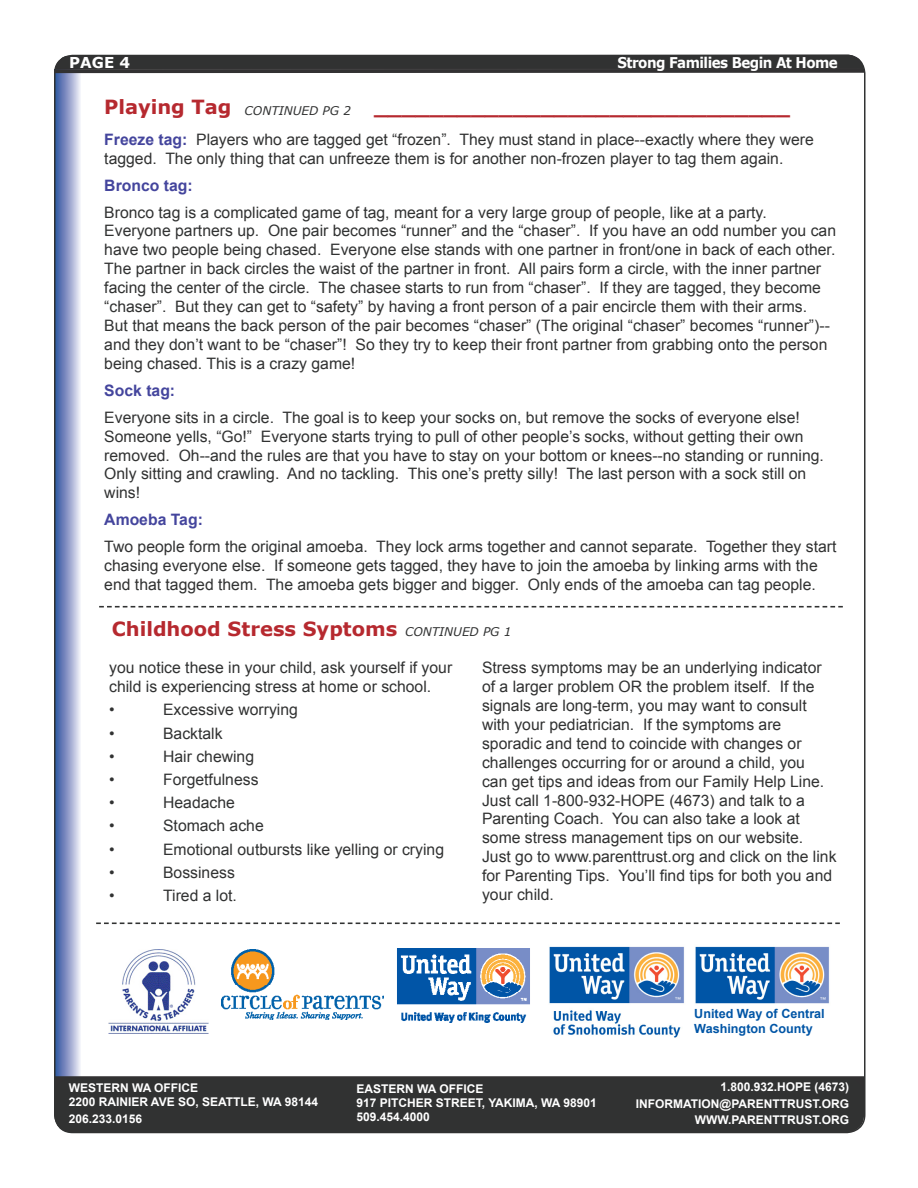
<style>
.page{position:relative;width:918px;height:1188px;background:#fff}
.page>*{position:absolute;margin:0;border:0;box-sizing:border-box;transform-origin:0 0}
.News_Header_Rd{font:700 19.5px "Verdana";color:#b6292f}
.News_Text{font:15.75px/18.9px "Arial";color:#313232}
.News_Text-2{font:700 15.75px "Arial";color:#44459d}
.News_Header_Gry_Caps{font:700 15px "Verdana";color:#fff}
.t1{font:700 14.85px "Verdana";letter-spacing:-.04em;color:#fff;scale:.91 1}
.t2{font:700 12.6px/15.1px "Arial";color:#0055a6}
.News_Header_Gry_Caps-2{font:700 12px "Arial";color:#fff}
.News_Header_Gry_Caps-3{font:italic 12px "Verdana";color:#313232}
.s1{font-weight:700;color:#44459d}
</style>
<div class="page">
<svg style="left:57px;top:73px;width:24px;height:1003px;background:#8394c4"></svg>
<svg style="left:57px;top:71px;width:806px;height:2px;background:#3a393a"></svg>
<svg style="left:54px;top:54px;width:809px;height:17px;background:#3b3c3c"></svg>
<div style="left:55px;top:1076px;width:810px;height:30px;background:#323132"></div>
<div style="left:54px;top:1078px;width:810px;height:54px;background:#313232;border-radius:18px"></div>
<svg style="left:96px;top:922px;width:744px;height:2px"></svg>
<img style="left:549px;top:946px;width:135px;height:92px">
<img style="left:108px;top:949px;width:101px;height:85px">
<img style="left:397px;top:948px;width:133px;height:75px">
<img style="left:222px;top:950px;width:162px;height:69px">
<img style="left:695px;top:946px;width:134px;height:58px">
<svg style="left:99px;top:606px;width:744px;height:2px"></svg>
<p class="News_Header_Gry_Caps" style="left:69px;top:53px;width:62px">page 4</p>
<p class="News_Header_Rd" style="left:104px;top:94px;width:129px">Playing Tag</p>
<p class="News_Header_Gry_Caps-3" style="left:245px;top:103px;width:108px">CONTINUED PG 2</p>
<p class="t1" style="left:617px;top:53px;width:244px">Strong Families Begin At Home</p>
<p class="News_Header_Rd" style="left:374px;top:94px;width:417px">______________________________</p>
<p class="News_Text" style="left:104px;top:130px;width:711px"><span class="s1">Freeze tag:</span> Players who are tagged get “frozen”. They must stand in place--exactly where they were tagged. The only thing that can unfreeze them is for another non-frozen player to tag them again.</p>
<p class="News_Text-2" style="left:104px;top:175px;width:90px">Bronco tag:</p>
<p class="News_Text" style="left:104px;top:203px;width:733px">Bronco tag is a complicated game of tag, meant for a very large group of people, like at a party.<br>Everyone partners up. One pair becomes “runner” and the “chaser”. If you have an odd number you can have two people being chased. Everyone else stands with one partner in front/one in back of each other.<br>The partner in back circles the waist of the partner in front. All pairs form a circle, with the inner partner facing the center of the circle. The chasee starts to run from “chaser”. If they are tagged, they become “chaser”. But they can get to “safety” by having a front person of a pair encircle them with their arms.<br>But that means the back person of the pair becomes “chaser” (The original “chaser” becomes “runner”)-- and they don’t want to be “chaser”! So they try to keep their front partner from grabbing onto the person being chased. This is a crazy game!</p>
<p class="News_Text-2" style="left:104px;top:380px;width:72px">Sock tag:</p>
<p class="News_Text" style="left:104px;top:408px;width:721px">Everyone sits in a circle. The goal is to keep your socks on, but remove the socks of everyone else!<br>Someone yells, “Go!” Everyone starts trying to pull of other people’s socks, without getting their own removed. Oh--and the rules are that you have to stay on your bottom or knees--no standing or running.<br>Only sitting and crawling. And no tackling. This one’s pretty silly! The last person with a sock still on wins!</p>
<p class="News_Text-2" style="left:104px;top:509px;width:100px">Amoeba Tag:</p>
<p class="News_Text" style="left:104px;top:538px;width:734px">Two people form the original amoeba. They lock arms together and cannot separate. Together they start chasing everyone else. If someone gets tagged, they have to join the amoeba by linking arms with the end that tagged them. The amoeba gets bigger and bigger. Only ends of the amoeba can tag people.</p>
<p class="News_Header_Gry_Caps-3" style="left:405px;top:624px;width:108px">CONTINUED PG 1</p>
<p class="News_Header_Rd" style="left:112px;top:616px;width:287px">Childhood Stress Syptoms</p>
<p class="News_Text" style="left:109px;top:658px;width:345px">you notice these in your child, ask yourself if your child is experiencing stress at home or school.</p>
<p class="News_Text" style="left:109px;top:701px;width:7px">•</p>
<p class="News_Text" style="left:163px;top:701px;width:136px">Excessive worrying</p>
<p class="News_Text" style="left:109px;top:724px;width:7px">•</p>
<p class="News_Text" style="left:163px;top:724px;width:61px">Backtalk</p>
<p class="News_Text" style="left:109px;top:747px;width:7px">•</p>
<p class="News_Text" style="left:163px;top:747px;width:93px">Hair chewing</p>
<p class="News_Text" style="left:109px;top:770px;width:7px">•</p>
<p class="News_Text" style="left:163px;top:770px;width:97px">Forgetfulness</p>
<p class="News_Text" style="left:109px;top:793px;width:7px">•</p>
<p class="News_Text" style="left:163px;top:793px;width:73px">Headache</p>
<p class="News_Text" style="left:109px;top:817px;width:7px">•</p>
<p class="News_Text" style="left:163px;top:817px;width:102px">Stomach ache</p>
<p class="News_Text" style="left:109px;top:840px;width:7px">•</p>
<p class="News_Text" style="left:163px;top:840px;width:282px">Emotional outbursts like yelling or crying</p>
<p class="News_Text" style="left:109px;top:863px;width:7px">•</p>
<p class="News_Text" style="left:163px;top:863px;width:73px">Bossiness</p>
<p class="News_Text" style="left:109px;top:886px;width:7px">•</p>
<p class="News_Text" style="left:163px;top:886px;width:75px">Tired a lot.</p>
<p class="News_Text" style="left:482px;top:658px;width:356px">Stress symptoms may be an underlying indicator of a larger problem OR the problem itself. If the signals are long-term, you may want to consult with your pediatrician. If the symptoms are sporadic and tend to coincide with changes or challenges occurring for or around a child, you<br>can get tips and ideas from our Family Help Line.<br>Just call 1-800-932-HOPE (4673) and talk to a Parenting Coach. You can also take a look at some stress management tips on our website.<br>Just go to www.parenttrust.org and click on the link for Parenting Tips. You’ll find tips for both you and your child.</p>
<p class="News_Header_Gry_Caps-2" style="left:69px;top:1079px;width:131px">WESTERN WA OFFICE</p>
<p class="News_Header_Gry_Caps-2" style="left:69px;top:1094px;width:251px">2200 RAINIER AVE SO, SEATTLE, WA 98144</p>
<p class="News_Header_Gry_Caps-2" style="left:69px;top:1110px;width:75px">206.233.0156</p>
<p class="News_Header_Gry_Caps-2" style="left:357px;top:1080px;width:18px">Eastern</p>
<p class="News_Header_Gry_Caps-2" style="left:417px;top:1080px;width:31px">Wa office</p>
<p class="News_Header_Gry_Caps-2" style="left:357px;top:1095px;width:40px">917 Pitcher</p>
<p class="News_Header_Gry_Caps-2" style="left:436px;top:1095px;width:17px">Street</p>
<p class="News_Header_Gry_Caps-2" style="left:482px;top:1095px;width:116px">, Yakima, WA 98901</p>
<p class="News_Header_Gry_Caps-2" style="left:357px;top:1109px;width:75px">509.454.4000</p>
<p class="t2" style="left:694px;top:1007px;width:132px">United Way of Central<br>Washington County</p>
<p class="News_Header_Gry_Caps-2" style="left:720px;top:1079px;width:130px">1.800.932.HOPE (4673)</p>
<p class="News_Header_Gry_Caps-2" style="left:636px;top:1095px;width:215px">INFORMATION@PARENTTRUST.ORG</p>
<p class="News_Header_Gry_Caps-2" style="left:695px;top:1112px;width:156px">WWW.PARENTTRUST.ORG</p>
</div>
